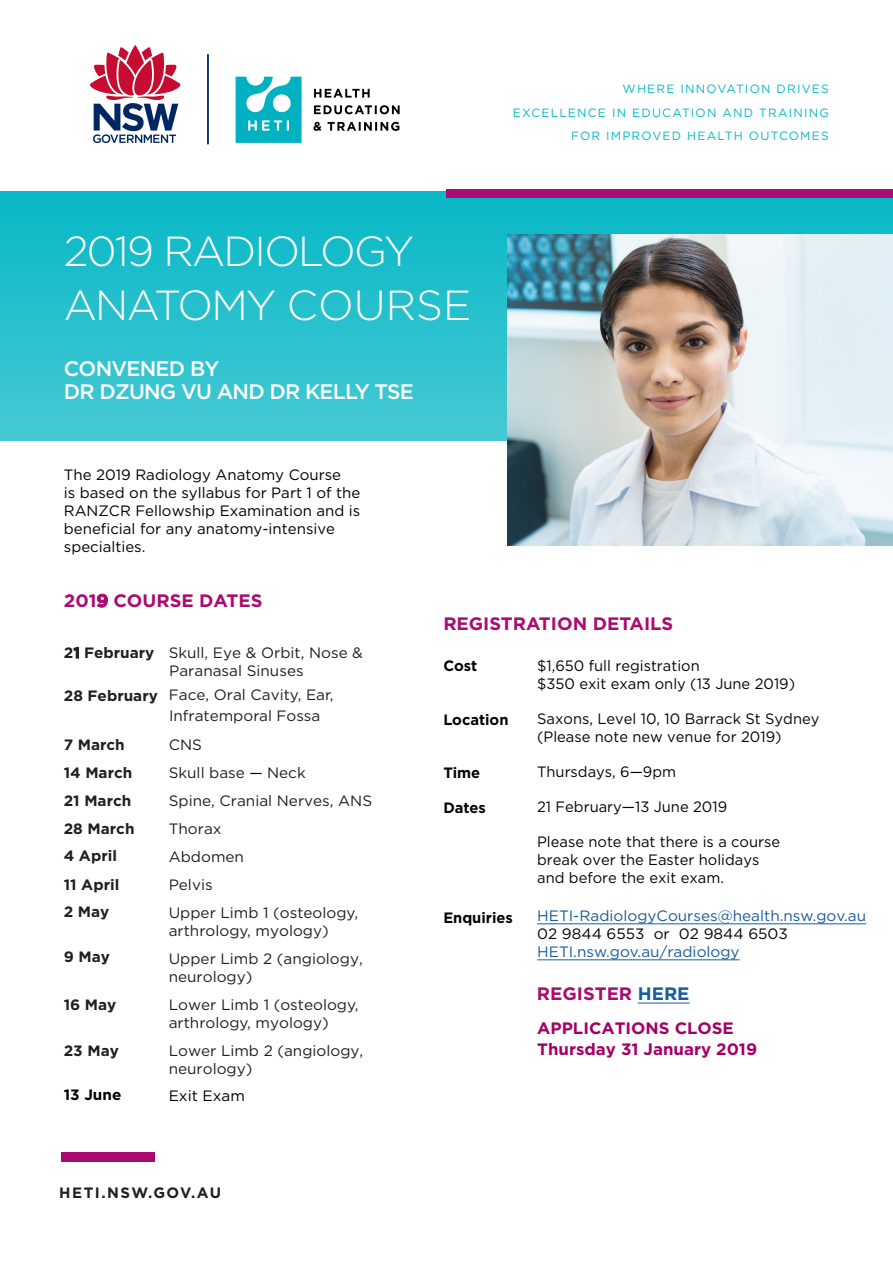
<style>
.page{position:relative;width:893px;height:1263px;background:#fff}
.page>*{position:absolute;margin:0;border:0;box-sizing:border-box;transform-origin:0 0}
.COVER_TITLE{font:300 42px/53.4px "Gotham";letter-spacing:-.04em;color:#fff}
.COVER_TITLE-2{font:500 21px/22.6px "Gotham";letter-spacing:-.035em;color:#fff}
.Headings{font:700 18px "Gotham";color:#ab0b71}
.Headings-2{font:700 16.5px/21px "Gotham";color:#a20067}
.Headings-3{font:15px/27.9px "Gotham";color:#231f20}
.Headings-4{font:15px/18px "Gotham";color:#040503}
.Headings-5{font:15px/18px "Gotham";color:#000}
.Headings-6{font:15px/18px "Gotham";color:#175d9e}
.Headings-7{font:700 15px "Gotham";color:#231f20}
.Headings-8{font:700 15px "Gotham";color:#040503}
.Headings-9{font:700 15px "Gotham";letter-spacing:.1em;color:#231f20}
.Headings-10{font:700 15px "Gotham";color:#000}
.t1{font:12px/23.5px "Gotham";letter-spacing:.1em;color:#08b8c6;text-align:right}
.s1{font-weight:700}
.s2{color:#040503}
.s3{color:#000}
.s4{color:#175d9e}
</style>
<div class="page">
<div style="left:0;top:191px;width:893px;height:250px;background:linear-gradient(to bottom,#07b7c6,#46c9d4)"></div>
<div style="left:446px;top:189px;width:447px;height:9px;background:#ab0b71"></div>
<div style="left:61px;top:1152px;width:93px;height:10px;background:#ab0b71"></div>
<img style="left:508px;top:234px;width:385px;height:312px">
<img style="left:90px;top:45px;width:310px;height:100px">
<hr style="left:638px;top:1002px;width:52px;height:1px;background:#175d9e">
<hr style="left:537px;top:923px;width:329px;height:1px;background:#175d9e">
<hr style="left:537px;top:959px;width:203px;height:1px;background:#175d9e">
<p class="COVER_TITLE" style="left:64px;top:224px;width:409px">2019 RADIOLOGY<br>ANATOMY COURSE</p>
<p class="COVER_TITLE-2" style="left:64px;top:357px;width:352px">CONVENED BY<br>DR DZUNG VU AND DR KELLY TSE</p>
<p class="t1" style="left:513px;top:77px;width:317px">WHERE INNOVATION DRIVES<br>EXCELLENCE IN EDUCATION AND TRAINING<br>FOR IMPROVED HEALTH OUTCOMES</p>
<p class="Headings-5" style="left:64px;top:465px;width:298px">The 2019 Radiology Anatomy Course<br>is based on the syllabus for Part 1 of the<br>RANZCR Fellowship Examination and is beneficial for any anatomy-intensive specialties.</p>
<p class="Headings" style="left:64px;top:589px;width:200px">2019 COURSE DATES</p>
<p class="Headings-3" style="left:169px;top:643px;width:195px;line-height:17.9px;text-indent:-105px"><span class="s1">21 February</span> Skull, Eye &amp; Orbit, Nose &amp;<br>Paranasal Sinuses</p>
<p class="Headings-3" style="left:64px;top:681px;width:271px"><span class="s1">28 February</span> Face, Oral Cavity, Ear,</p>
<p class="Headings-7" style="left:64px;top:735px;width:63px">7 March</p>
<p class="Headings-7" style="left:64px;top:763px;width:70px">14 March</p>
<p class="Headings-7" style="left:64px;top:791px;width:69px">21 March</p>
<p class="Headings-7" style="left:64px;top:819px;width:72px">28 March</p>
<p class="Headings-7" style="left:64px;top:846px;width:55px">4 April</p>
<p class="Headings-7" style="left:64px;top:875px;width:57px">11 April</p>
<p class="Headings-7" style="left:64px;top:902px;width:47px">2 May</p>
<p class="Headings-7" style="left:64px;top:947px;width:48px">9 May</p>
<p class="Headings-7" style="left:64px;top:995px;width:54px">16 May</p>
<p class="Headings-3" style="left:169px;top:700px;width:153px;line-height:29.7px">Infratemporal Fossa<br>CNS</p>
<p class="Headings-3" style="left:169px;top:759px;width:205px">Skull base <span class="s2">—</span> Neck<br>Spine, Cranial Nerves, ANS<br>Thorax<br>Abdomen<br>Pelvis<br>Upper Limb 1 (osteology,</p>
<p class="Headings-3" style="left:169px;top:916px;width:196px">arthrology, myology)<br>Upper Limb 2 (angiology,</p>
<p class="Headings-3" style="left:169px;top:962px;width:191px">neurology)<br>Lower Limb 1 (osteology,</p>
<p class="Headings-3" style="left:169px;top:1008px;width:196px">arthrology, myology)<br>Lower Limb 2 (angiology,</p>
<p class="Headings-3" style="left:169px;top:1054px;width:85px">neurology)<br><span class="s3">Exit Exam</span></p>
<p class="Headings-10" style="left:64px;top:1085px;width:59px">13 June</p>
<p class="Headings-9" style="left:59px;top:1183px;width:163px">HETI.NSW.GOV.AU</p>
<p class="Headings" style="left:443px;top:612px;width:232px">REGISTRATION DETAILS</p>
<p class="Headings-8" style="left:443px;top:656px;width:35px">Cost</p>
<p class="Headings-4" style="left:537px;top:656px;width:260px">$1,650 full registration<br>$350 exit exam only (13 June 2019)</p>
<p class="Headings-4" style="left:537px;top:710px;width:284px">Saxons, Level 10, 10 Barrack St Sydney (Please note new venue for 2019)</p>
<p class="Headings-4" style="left:537px;top:763px;width:141px">Thursdays, 6—9pm</p>
<p class="Headings-4" style="left:537px;top:798px;width:192px">21 February—13 June 2019</p>
<p class="Headings-4" style="left:537px;top:833px;width:244px">Please note that there is a course break over the Easter holidays and before the exit exam.</p>
<p class="Headings-6" style="left:537px;top:906px;width:330px">HETI-RadiologyCourses@health.nsw.gov.au<br><span class="s2">02 9844 6553 or 02 9844 6503<br></span>HETI.nsw.gov.au/radiology</p>
<p class="Headings-8" style="left:443px;top:709px;width:67px">Location</p>
<p class="Headings-8" style="left:443px;top:762px;width:38px">Time</p>
<p class="Headings-8" style="left:443px;top:797px;width:44px">Dates</p>
<p class="Headings-8" style="left:443px;top:908px;width:71px">Enquiries</p>
<h3 class="Headings" style="left:537px;top:981px;width:154px">REGISTER <span class="s4">HERE</span></h3>
<p class="Headings-2" style="left:537px;top:1017px;width:222px">APPLICATIONS CLOSE<br>Thursday 31 January 2019</p>
</div>
